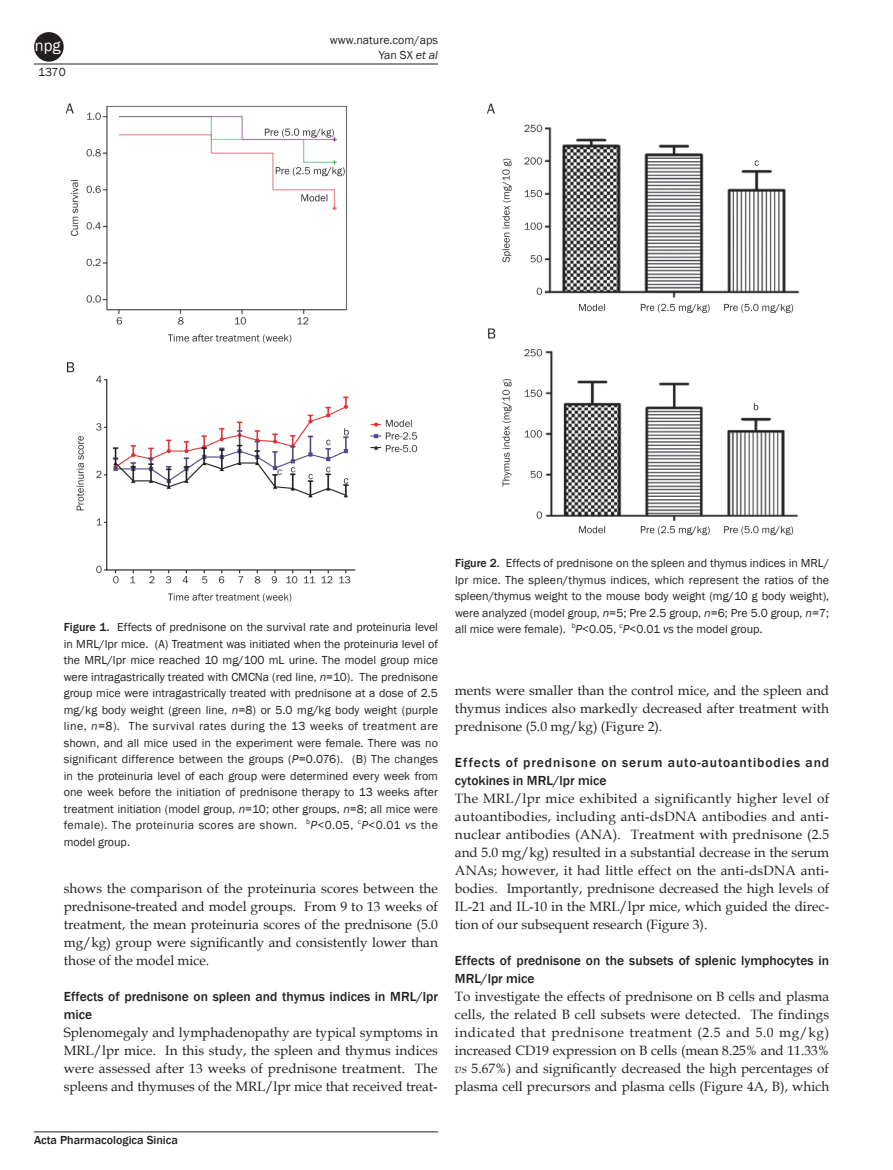
<style>
.page{position:relative;width:893px;height:1170px;background:#fff}
.page>*{position:absolute;margin:0;border:0;box-sizing:border-box;transform-origin:0 0}
.t1{font:16.5px "Franklin Gothic";color:#fff}
.t2{font:13.5px/18px "Book Antiqua";color:#231f20;text-align:justify}
.t3{font:500 13.5px/18px "Franklin Gothic";color:#231f20}
.t4{font:500 13.5px/18px "Franklin Gothic";letter-spacing:.07em;color:#231f20}
.t5{font:12px/16.5px "Franklin Gothic";color:#231f20;text-align:justify}
.t6{font:500 12px "Franklin Gothic";color:#231f20}
.s1{font-style:italic}
.s2{font-weight:500}
</style>
<div class="page">
<hr style="left:34px;top:64px;width:404px;height:1px;background:#231f20">
<hr style="left:34px;top:1131px;width:404px;height:1px;background:#231f20">
<div style="left:34px;top:32px;width:30px;height:30px;background:#231f20;border-radius:50%"></div>
<img style="left:65px;top:103px;width:353px;height:500px">
<img style="left:486px;top:103px;width:314px;height:433px">
<p class="t1" style="left:35px;top:35px;width:27px">npg</p>
<p class="t5" style="left:38px;top:64px;width:29px">1370</p>
<p class="t5" style="left:330px;top:32px;width:110px;line-height:15px;text-align:right">www.nature.com/aps<br>Yan SX <span class="s1">et al</span></p>
<p class="t5" style="left:64px;top:619px;width:376px"><span class="s2">Figure 1.</span> Effects of prednisone on the survival rate and proteinuria level in MRL/lpr mice. (A) Treatment was initiated when the proteinuria level of the MRL/lpr mice reached 10 mg/100 mL urine. The model group mice were intragastrically treated with CMCNa (red line, <span class="s1">n</span>=10). The prednisone group mice were intragastrically treated with prednisone at a dose of 2.5 mg/kg body weight (green line, <span class="s1">n</span>=8) or 5.0 mg/kg body weight (purple line, <span class="s1">n</span>=8). The survival rates during the 13 weeks of treatment are shown, and all mice used in the experiment were female. There was no significant difference between the groups (<span class="s1">P</span>=0.076). (B) The changes in the proteinuria level of each group were determined every week from one week before the initiation of prednisone therapy to 13 weeks after treatment initiation (model group, <span class="s1">n</span>=10; other groups, <span class="s1">n</span>=8; all mice were female). The proteinuria scores are shown. <sup>b</sup><span class="s1">P</span>&lt;0.05, <sup>c</sup><span class="s1">P</span>&lt;0.01 <span class="s1">vs</span> the model group.</p>
<p class="t2" style="left:64px;top:879px;width:376px">shows the comparison of the proteinuria scores between the prednisone-treated and model groups. From 9 to 13 weeks of treatment, the mean proteinuria scores of the prednisone (5.0 mg/kg) group were significantly and consistently lower than those of the model mice.</p>
<p class="t3" style="left:64px;top:987px;width:376px">Effects of prednisone on spleen and thymus indices in MRL/lpr mice</p>
<p class="t2" style="left:64px;top:1023px;width:376px">Splenomegaly and lymphadenopathy are typical symptoms in MRL/lpr mice. In this study, the spleen and thymus indices were assessed after 13 weeks of prednisone treatment. The spleens and thymuses of the MRL/lpr mice that received treat-</p>
<p class="t6" style="left:34px;top:1132px;width:145px">Acta Pharmacologica Sinica</p>
<p class="t5" style="left:455px;top:555px;width:376px"><span class="s2">Figure 2.</span> Effects of prednisone on the spleen and thymus indices in MRL/ lpr mice. The spleen/thymus indices, which represent the ratios of the spleen/thymus weight to the mouse body weight (mg/10 g body weight), were analyzed (model group, <span class="s1">n</span>=5; Pre 2.5 group, <span class="s1">n</span>=6; Pre 5.0 group, <span class="s1">n</span>=7; all mice were female). <sup>b</sup><span class="s1">P</span>&lt;0.05, <sup>c</sup><span class="s1">P</span>&lt;0.01 <span class="s1">vs</span> the model group.</p>
<p class="t2" style="left:455px;top:681px;width:376px">ments were smaller than the control mice, and the spleen and thymus indices also markedly decreased after treatment with prednisone (5.0 mg/kg) (Figure 2).</p>
<p class="t4" style="left:455px;top:753px;width:376px">Effects of prednisone on serum auto-autoantibodies and cytokines in MRL/lpr mice</p>
<p class="t2" style="left:455px;top:789px;width:376px">The MRL/lpr mice exhibited a significantly higher level of autoantibodies, including anti-dsDNA antibodies and anti&shy;nuclear antibodies (ANA). Treatment with prednisone (2.5 and 5.0 mg/kg) resulted in a substantial decrease in the serum ANAs; however, it had little effect on the anti-dsDNA anti&shy;bodies. Importantly, prednisone decreased the high levels of IL-21 and IL-10 in the MRL/lpr mice, which guided the direc&shy;tion of our subsequent research (Figure 3).</p>
<p class="t3" style="left:455px;top:951px;width:376px">Effects of prednisone on the subsets of splenic lymphocytes in<br>MRL/lpr mice</p>
<p class="t2" style="left:455px;top:987px;width:376px">To investigate the effects of prednisone on B cells and plasma cells, the related B cell subsets were detected. The findings indicated that prednisone treatment (2.5 and 5.0 mg/kg) increased CD19 expression on B cells (mean 8.25% and 11.33% <span class="s1">vs</span> 5.67%) and significantly decreased the high percentages of plasma cell precursors and plasma cells (Figure 4A, B), which</p>
</div>
